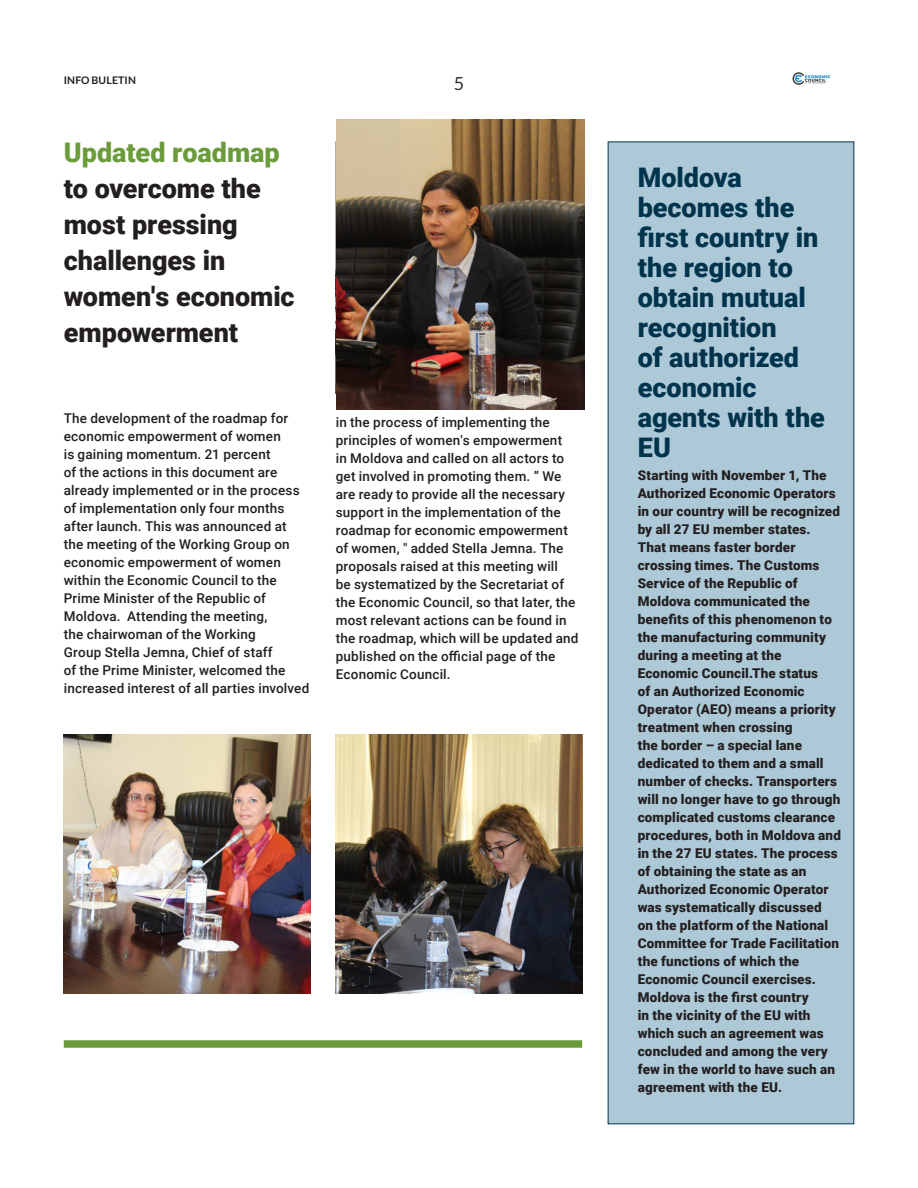
<style>
.page{position:relative;width:918px;height:1188px;background:#fff}
.page>*{position:absolute;margin:0;border:0;box-sizing:border-box;transform-origin:0 0}
.H3__align_left{font:900 27px/30px "Roboto";color:#00334c}
.H2__align_left{font:900 27px/36px "Roboto";color:#231f20}
.t1{font:18px "Lato";color:#312f30}
.Highlight_Text__alig{font:500 13.5px/18px "Roboto";letter-spacing:.015em;color:#231f20}
.Body_Text__align_lef{font:900 13.5px/18px "Roboto";letter-spacing:.01em;color:#231f20}
.t2{font:700 10.5px "Lato";letter-spacing:.01em;color:#231f20}
.s1{color:#6b9b3b}
</style>
<div class="page">
<div style="left:608px;top:142px;width:246px;height:982px;background:#adc9d7"></div>
<img style="left:64px;top:735px;width:246px;height:258px">
<img style="left:336px;top:735px;width:246px;height:258px">
<div style="left:64px;top:1040px;width:518px;height:8px;background:#6b9b3b"></div>
<img style="left:792px;top:72px;width:39px;height:13px">
<img style="left:337px;top:120px;width:247px;height:289px">
<p class="t2" style="left:64px;top:74px;width:74px">INFO BULETIN</p>
<p class="H2__align_left" style="left:64px;top:133px;width:232px"><span class="s1">Updated roadmap </span>to overcome the most pressing challenges in women's economic empowerment</p>
<h2 class="t1" style="left:454px;top:73px;width:12px">5</h2>
<p class="Highlight_Text__alig" style="left:64px;top:409px;width:247px">The development of the roadmap for economic empowerment of women<br>is gaining momentum. 21 percent<br>of the actions in this document are already implemented or in the process of implementation only four months after launch. This was announced at the meeting of the Working Group on economic empowerment of women within the Economic Council to the Prime Minister of the Republic of Moldova. Attending the meeting,<br>the chairwoman of the Working<br>Group Stella Jemna, Chief of staff<br>of the Prime Minister, welcomed the increased interest of all parties involved</p>
<p class="Highlight_Text__alig" style="left:336px;top:413px;width:244px">in the process of implementing the principles of women's empowerment<br>in Moldova and called on all actors to get involved in promoting them. ” We are ready to provide all the necessary support in the implementation of the roadmap for economic empowerment of women, " added Stella Jemna. The proposals raised at this meeting will<br>be systematized by the Secretariat of the Economic Council, so that later, the most relevant actions can be found in the roadmap, which will be updated and published on the official page of the Economic Council.</p>
<p class="H3__align_left" style="left:638px;top:161px;width:189px">Moldova becomes the first country in the region to obtain mutual recognition<br>of authorized economic agents with the<br>EU</p>
<p class="Body_Text__align_lef" style="left:638px;top:466px;width:205px">Starting with November 1, The<br>Authorized Economic Operators in our country will be recognized by all 27 EU member states.<br>That means faster border crossing times. The Customs<br>Service of the Republic of<br>Moldova communicated the benefits of this phenomenon to the manufacturing community during a meeting at the<br>Economic Council.The status<br>of an Authorized Economic<br>Operator (AEO) means a priority treatment when crossing<br>the border – a special lane dedicated to them and a small number of checks. Transporters will no longer have to go through complicated customs clearance procedures, both in Moldova and in the 27 EU states. The process of obtaining the state as an<br>Authorized Economic Operator was systematically discussed<br>on the platform of the National<br>Committee for Trade Facilitation the functions of which the<br>Economic Council exercises.<br>Moldova is the first country<br>in the vicinity of the EU with which such an agreement was concluded and among the very few in the world to have such an agreement with the EU.</p>
</div>
